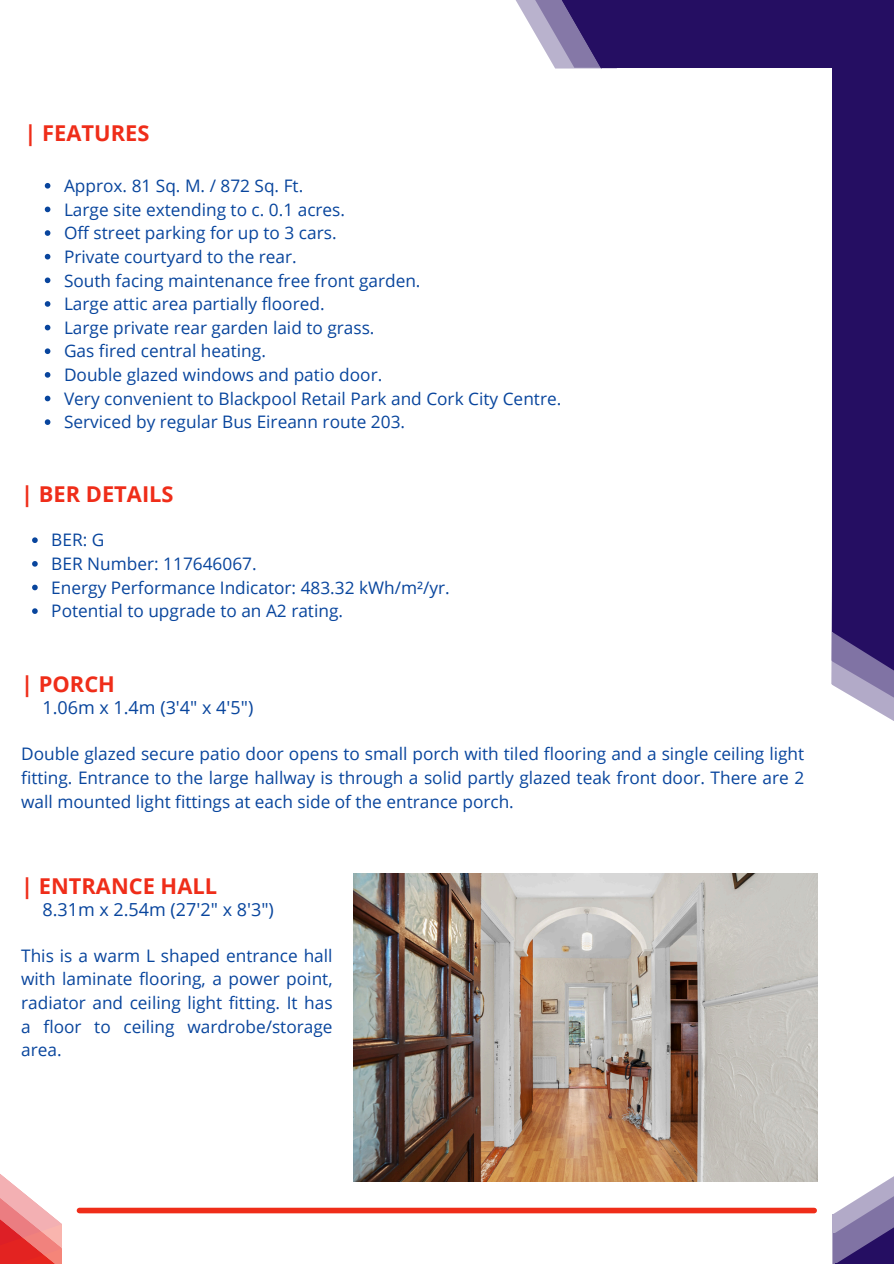
<style>
.page{position:relative;width:894px;height:1264px;background:#fff}
.page>*{position:absolute;margin:0;border:0;box-sizing:border-box;transform-origin:0 0}
.t1{font:700 21.9px "Open Sans";color:#ef2d19}
.t2{font:18px "Open Sans";color:#08459d}
.t3{font:17.25px/23.7px "Open Sans";color:#08459d;text-align:justify}
</style>
<div class="page">
<svg style="left:515px;top:0;width:13px;height:21px"></svg>
<svg style="left:528px;top:0;width:27px;height:68px;fill:#b9b2cd"></svg>
<div style="left:602px;top:0;width:291px;height:68px;background:#250e62"></div>
<svg style="left:831px;top:585px;width:62px;height:136px"></svg>
<div style="left:832px;top:0;width:61px;height:631px;background:#250e62"></div>
<svg style="left:832px;top:631px;width:61px;height:60px;background:#6c5d95"></svg>
<hr style="left:834px;top:1263px;width:59px;height:1px;background:#2d277b">
<svg style="left:555px;top:0;width:62px;height:69px"></svg>
<svg style="left:0;top:1174px;width:62px;height:89px"></svg>
<svg style="left:832px;top:1177px;width:61px;height:56px"></svg>
<div style="left:832px;top:1233px;width:61px;height:30px;background:#b2aac8"></div>
<svg style="left:833px;top:1181px;width:60px;height:82px"></svg>
<div style="left:79px;top:1207px;width:735px;height:6px;background:#ef2d19"></div>
<svg style="left:45px;top:183px;width:5px;height:5px"></svg>
<svg style="left:45px;top:206px;width:5px;height:6px"></svg>
<svg style="left:45px;top:230px;width:5px;height:6px"></svg>
<svg style="left:45px;top:254px;width:5px;height:5px"></svg>
<svg style="left:45px;top:277px;width:5px;height:6px"></svg>
<svg style="left:45px;top:301px;width:5px;height:6px"></svg>
<svg style="left:45px;top:325px;width:5px;height:5px"></svg>
<svg style="left:45px;top:348px;width:5px;height:6px"></svg>
<svg style="left:45px;top:372px;width:5px;height:5px"></svg>
<svg style="left:45px;top:395px;width:5px;height:6px"></svg>
<svg style="left:45px;top:419px;width:5px;height:6px"></svg>
<img style="left:354px;top:873px;width:462px;height:308px">
<svg style="left:32px;top:537px;width:6px;height:6px"></svg>
<svg style="left:32px;top:561px;width:6px;height:5px"></svg>
<svg style="left:32px;top:584px;width:6px;height:6px"></svg>
<svg style="left:32px;top:608px;width:6px;height:6px"></svg>
<p class="t1" style="left:25px;top:118px;width:126px">| FEATURES</p>
<p class="t3" style="left:64px;top:173px;width:241px">Approx. 81 Sq. M. / 872 Sq. Ft.</p>
<h1 class="t3" style="left:64px;top:197px;width:282px">Large site extending to c. 0.1 acres.</h1>
<p class="t3" style="left:64px;top:221px;width:274px">Off street parking for up to 3 cars.</p>
<p class="t3" style="left:64px;top:244px;width:234px">Private courtyard to the rear.</p>
<p class="t3" style="left:64px;top:268px;width:358px">South facing maintenance free front garden.</p>
<p class="t3" style="left:64px;top:291px;width:262px">Large attic area partially floored.</p>
<p class="t3" style="left:64px;top:315px;width:312px">Large private rear garden laid to grass.</p>
<p class="t3" style="left:64px;top:339px;width:203px">Gas fired central heating.</p>
<p class="t3" style="left:64px;top:362px;width:320px">Double glazed windows and patio door.</p>
<p class="t3" style="left:64px;top:386px;width:498px">Very convenient to Blackpool Retail Park and Cork City Centre.</p>
<p class="t3" style="left:64px;top:410px;width:342px">Serviced by regular Bus Eireann route 203.</p>
<h1 class="t1" style="left:21px;top:478px;width:154px">| BER DETAILS</h1>
<p class="t3" style="left:51px;top:528px;width:55px">BER: G</p>
<p class="t3" style="left:51px;top:551px;width:207px">BER Number: 117646067.</p>
<h1 class="t3" style="left:51px;top:575px;width:400px">Energy Performance Indicator: 483.32 kWh/m²/yr.</h1>
<p class="t3" style="left:51px;top:598px;width:293px">Potential to upgrade to an A2 rating.</p>
<p class="t1" style="left:21px;top:668px;width:95px">| PORCH</p>
<h1 class="t2" style="left:42px;top:695px;width:212px">1.06m x 1.4m (3'4" x 4'5")</h1>
<p class="t3" style="left:21px;top:741px;width:784px">Double glazed secure patio door opens to small porch with tiled flooring and a single ceiling light fitting. Entrance to the large hallway is through a solid partly glazed teak front door. There are 2 wall mounted light fittings at each side of the entrance porch.</p>
<p class="t1" style="left:21px;top:870px;width:197px">| ENTRANCE HALL</p>
<p class="t2" style="left:42px;top:896px;width:233px">8.31m x 2.54m (27'2" x 8'3")</p>
<p class="t3" style="left:21px;top:943px;width:313px">This is a warm L shaped entrance hall with laminate flooring, a power point, radiator and ceiling light fitting. It has a floor to ceiling wardrobe/storage area.</p>
</div>
